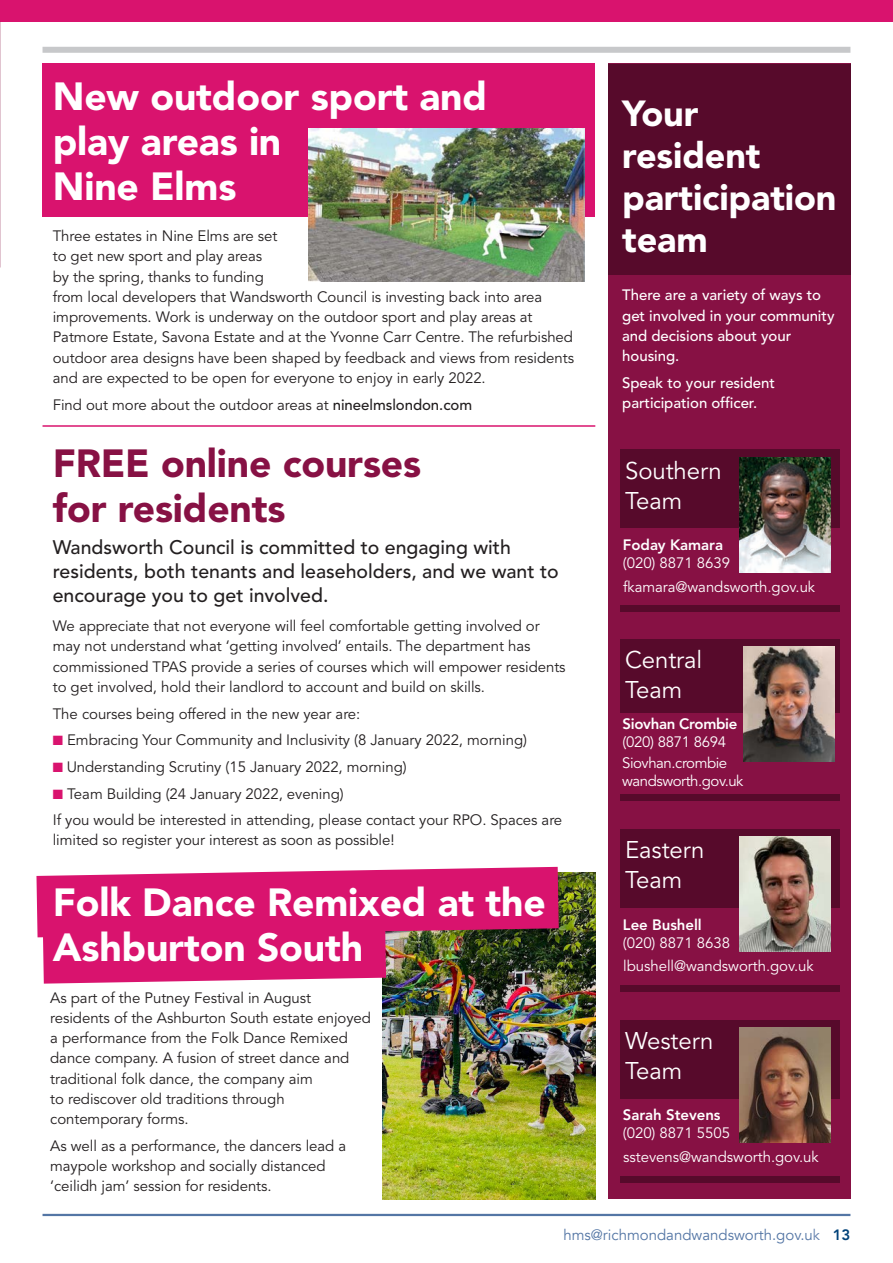
<style>
.page{position:relative;width:893px;height:1263px;background:#fff}
.page>*{position:absolute;margin:0;border:0;box-sizing:border-box;transform-origin:0 0}
.Avenir_-_small_headi{font:900 39px/45px "Avenir LT";letter-spacing:-.005em;color:#fff}
.Avenir_-_small_headi-2{font:900 39px/45px "Avenir LT";letter-spacing:-.005em;color:#871144}
.Avenir_-_small_headi-3{font:900 36px/42px "Avenir LT";letter-spacing:-.005em;color:#fff}
.Avenir_-_body{font:24px/30px "Avenir LT";letter-spacing:-.005em;color:#fff}
.Avenir_-_stand_first{font:500 19.5px/24px "Avenir LT";color:#231f20}
.Avenir_-_body-2{font:15px/20.2px "Avenir LT";letter-spacing:-.005em;color:#231f20}
.Avenir_-_body-3{font:15px/18px "Avenir LT";letter-spacing:-.005em;color:#fff}
.Avenir_-_body-4{font:500 15px/20.2px "Avenir LT";letter-spacing:-.005em;color:#fff}
.t1{font:15px "Avenir";color:#5476a5}
.Avenir_-_body-5{font:15px/18px "Avenir LT";letter-spacing:-.03em;color:#fff}
.Avenir_-_body-6{font:800 15px/18px "Avenir LT";letter-spacing:-.02em;color:#fff}
.s1{font-weight:500}
.s2{color:#d9136e}
.s3{font-weight:800}
.s4{font-weight:400}
.s5{color:#6481ad}
.s6{font-weight:800;color:#004279}
</style>
<div class="page">
<hr style="left:43px;top:1214px;width:807px;height:2px;background:#5476a5">
<div style="left:43px;top:47px;width:807px;height:6px;background:#c7c8ca"></div>
<img style="left:383px;top:873px;width:212px;height:326px">
<div style="left:0;top:0;width:893px;height:21px;background:#d9136e"></div>
<svg style="left:36px;top:867px;width:523px;height:117px;background:#c52b6c"></svg>
<div style="left:608px;top:64px;width:242px;height:1135px;background:#871144"></div>
<div style="left:43px;top:64px;width:552px;height:153px;background:#d9136e"></div>
<div style="left:620px;top:450px;width:220px;height:78px;background:#570a2b"></div>
<div style="left:608px;top:64px;width:242px;height:210px;background:#570a2b"></div>
<div style="left:620px;top:639px;width:220px;height:73px;background:#570a2b"></div>
<div style="left:620px;top:829px;width:220px;height:79px;background:#570a2b"></div>
<div style="left:620px;top:1020px;width:220px;height:78px;background:#570a2b"></div>
<div style="left:620px;top:606px;width:220px;height:6px;background:#570a2b"></div>
<div style="left:620px;top:795px;width:220px;height:6px;background:#570a2b"></div>
<div style="left:620px;top:985px;width:220px;height:6px;background:#570a2b"></div>
<div style="left:620px;top:1176px;width:220px;height:6px;background:#570a2b"></div>
<img style="left:739px;top:457px;width:92px;height:115px">
<img style="left:739px;top:837px;width:92px;height:115px">
<img style="left:739px;top:1028px;width:92px;height:115px">
<img style="left:308px;top:128px;width:277px;height:154px">
<hr style="left:43px;top:425px;width:552px;height:2px;background:#d9136e">
<img style="left:743px;top:646px;width:91px;height:115px">
<p class="Avenir_-_small_headi" style="left:53px;top:73px;width:436px">New outdoor sport and play areas in<br>Nine Elms</p>
<p class="Avenir_-_body-2" style="left:53px;top:226px;width:523px">Three estates in Nine Elms are set<br>to get new sport and play areas<br>by the spring, thanks to funding<br>from local developers that Wandsworth Council is investing back into area improvements. Work is underway on the outdoor sport and play areas at Patmore Estate, Savona Estate and at the Yvonne Carr Centre. The refurbished outdoor area designs have been shaped by feedback and views from residents and are expected to be open for everyone to enjoy in early 2022.</p>
<p class="Avenir_-_body-2" style="left:53px;top:395px;width:421px">Find out more about the outdoor areas at <span class="s1">nineelmslondon.com</span></p>
<p class="Avenir_-_small_headi-2" style="left:53px;top:441px;width:370px">FREE online courses for residents</p>
<p class="Avenir_-_stand_first" style="left:53px;top:536px;width:508px">Wandsworth Council is committed to engaging with residents, both tenants and leaseholders, and we want to encourage you to get involved.</p>
<p class="Avenir_-_body-2" style="left:53px;top:616px;width:514px">We appreciate that not everyone will feel comfortable getting involved or may not understand what ‘getting involved’ entails. The department has commissioned TPAS provide a series of courses which will empower residents to get involved, hold their landlord to account and build on skills.</p>
<p class="Avenir_-_body-2" style="left:53px;top:704px;width:309px">The courses being offered in the new year are:</p>
<p class="Avenir_-_body-2" style="left:53px;top:730px;width:476px"><span class="s2">■</span> Embracing Your Community and Inclusivity (8 January 2022, morning)</p>
<p class="Avenir_-_body-2" style="left:53px;top:757px;width:355px"><span class="s2">■</span> Understanding Scrutiny (15 January 2022, morning)</p>
<p class="Avenir_-_body-2" style="left:53px;top:784px;width:293px"><span class="s2">■</span> Team Building (24 January 2022, evening)</p>
<p class="Avenir_-_body-2" style="left:53px;top:810px;width:511px">If you would be interested in attending, please contact your RPO. Spaces are limited so register your interest as soon as possible!</p>
<p class="Avenir_-_small_headi" style="left:53px;top:879px;width:495px">Folk Dance Remixed at the<br>Ashburton South</p>
<p class="Avenir_-_body-2" style="left:50px;top:988px;width:322px">As part of the Putney Festival in August residents of the Ashburton South estate enjoyed a performance from the Folk Dance Remixed dance company. A fusion of street dance and traditional folk dance, the company aim<br>to rediscover old traditions through contemporary forms.</p>
<p class="Avenir_-_body-2" style="left:50px;top:1136px;width:298px">As well as a performance, the dancers lead a maypole workshop and socially distanced ‘ceilidh jam’ session for residents.</p>
<p class="Avenir_-_small_headi-3" style="left:622px;top:92px;width:216px">Your resident participation team</p>
<p class="Avenir_-_body-4" style="left:622px;top:285px;width:214px">There are a variety of ways to get involved in your community and decisions about your housing.</p>
<p class="Avenir_-_body-4" style="left:622px;top:373px;width:154px">Speak to your resident participation officer.</p>
<p class="Avenir_-_body" style="left:625px;top:456px;width:98px">Southern<br>Team</p>
<p class="Avenir_-_body-3" style="left:623px;top:536px;width:109px"><span class="s3">Foday Kamara </span>(020) 8871 8639</p>
<p class="Avenir_-_body-3" style="left:623px;top:578px;width:193px">fkamara@wandsworth.gov.uk</p>
<p class="Avenir_-_body" style="left:625px;top:645px;width:79px">Central<br>Team</p>
<p class="Avenir_-_body-6" style="left:622px;top:714px;width:116px">Siovhan Crombie <span class="s4">(020) 8871 8694</span></p>
<p class="Avenir_-_body-5" style="left:622px;top:755px;width:123px">Siovhan.crombie wandsworth.gov.uk</p>
<p class="Avenir_-_body" style="left:625px;top:836px;width:81px">Eastern<br>Team</p>
<p class="Avenir_-_body-3" style="left:623px;top:916px;width:109px"><span class="s3">Lee Bushell </span>(020) 8871 8638</p>
<p class="Avenir_-_body-3" style="left:623px;top:957px;width:192px">lbushell@wandsworth.gov.uk</p>
<p class="Avenir_-_body" style="left:625px;top:1027px;width:90px">Western<br>Team</p>
<p class="Avenir_-_body-3" style="left:623px;top:1107px;width:109px"><span class="s3">Sarah Stevens </span>(020) 8871 5505</p>
<p class="Avenir_-_body-3" style="left:623px;top:1148px;width:197px">sstevens@wandsworth.gov.uk</p>
<p class="t1" style="left:563px;top:1225px;width:289px">hms@richmondandwandsworth.gov.u<span class="s5">k</span> <span class="s6">13</span></p>
</div>
